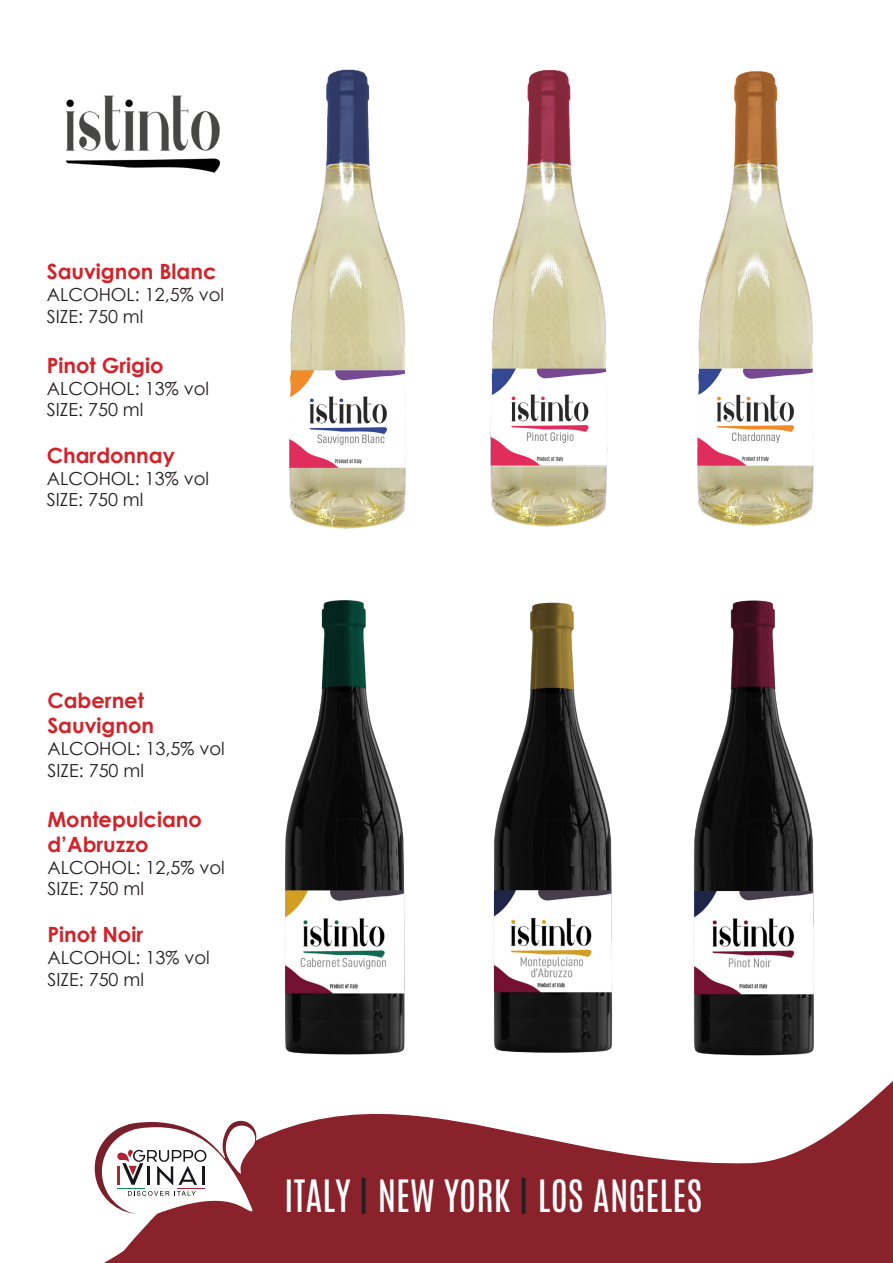
<style>
.page{position:relative;width:893px;height:1263px;background:#fff}
.page>*{position:absolute;margin:0;border:0;box-sizing:border-box;transform-origin:0 0}
.t1{font:37.2px "Antonio";color:#fff}
.tipo_vino{font:700 21px "Century Gothic";color:#d1232a}
.tipo_vino-2{font:18px "Century Gothic";color:#231f20}
.base{font:18px "Century Gothic";color:#231f20}
.s1{color:#231f20}
</style>
<div class="page">
<svg style="left:104px;top:1084px;width:785px;height:179px;fill:#8a222c"></svg>
<svg style="left:94px;top:1119px;width:164px;height:101px"></svg>
<svg style="left:889px;top:1081px;width:4px;height:182px"></svg>
<img style="left:697px;top:71px;width:117px;height:455px">
<img style="left:490px;top:70px;width:118px;height:457px">
<img style="left:289px;top:69px;width:118px;height:460px">
<img style="left:65px;top:95px;width:155px;height:78px">
<img style="left:693px;top:600px;width:121px;height:456px">
<img style="left:493px;top:602px;width:120px;height:451px">
<img style="left:285px;top:600px;width:120px;height:455px">
<p class="tipo_vino" style="left:47px;top:256px;width:171px">Sauvignon Blanc</p>
<p class="base" style="left:47px;top:282px;width:179px">ALCOHOL: 12,5% vol</p>
<p class="tipo_vino-2" style="left:47px;top:303px;width:98px">SIZE: 750 ml</p>
<p class="tipo_vino" style="left:47px;top:349px;width:118px">Pinot Grigio</p>
<p class="tipo_vino-2" style="left:47px;top:375px;width:164px">ALCOHOL: 13% vol</p>
<p class="base" style="left:47px;top:397px;width:98px">SIZE: 750 ml</p>
<p class="tipo_vino" style="left:47px;top:439px;width:130px">Chardonnay</p>
<p class="tipo_vino-2" style="left:47px;top:465px;width:164px">ALCOHOL: 13% vol</p>
<p class="base" style="left:47px;top:487px;width:98px">SIZE: 750 ml</p>
<p class="tipo_vino" style="left:47px;top:685px;width:98px">Cabernet</p>
<p class="tipo_vino" style="left:47px;top:710px;width:108px">Sauvignon</p>
<p class="base" style="left:47px;top:736px;width:179px">ALCOHOL: 13,5% vol</p>
<p class="tipo_vino-2" style="left:47px;top:758px;width:98px">SIZE: 750 ml</p>
<p class="tipo_vino" style="left:47px;top:803px;width:156px">Montepulciano</p>
<p class="tipo_vino" style="left:47px;top:829px;width:103px">d’Abruzzo</p>
<p class="tipo_vino-2" style="left:47px;top:855px;width:179px">ALCOHOL: 12,5% vol</p>
<p class="base" style="left:47px;top:876px;width:98px">SIZE: 750 ml</p>
<p class="tipo_vino" style="left:47px;top:919px;width:97px">Pinot Noir</p>
<p class="tipo_vino-2" style="left:47px;top:945px;width:164px">ALCOHOL: 13% vol</p>
<p class="base" style="left:47px;top:966px;width:98px">SIZE: 750 ml</p>
<h1 class="t1" style="left:284px;top:1168px;width:420px">ITALY <span class="s1">|</span> NEW YORK <span class="s1">|</span> LOS ANGELES</h1>
</div>
